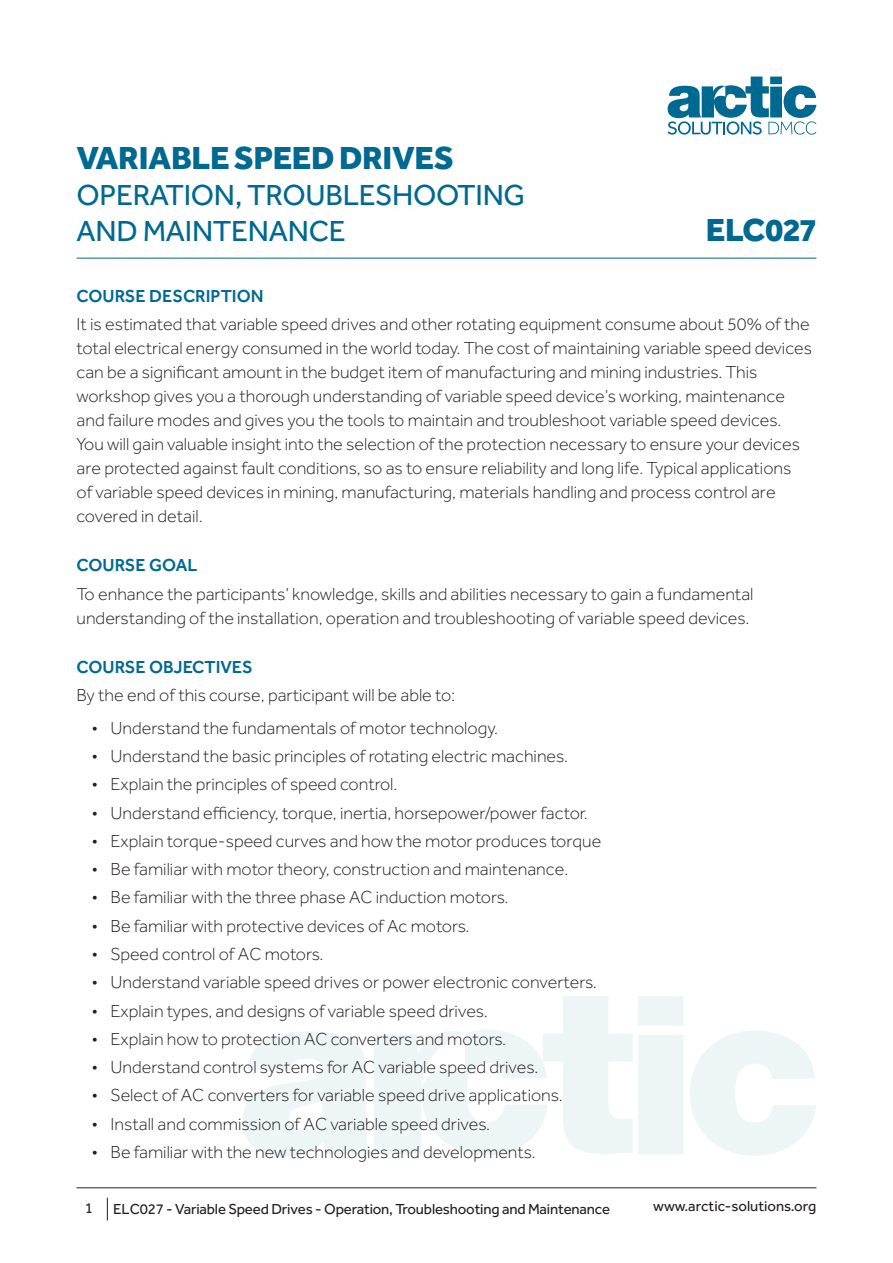
<style>
.page{position:relative;width:893px;height:1263px;background:#fff}
.page>*{position:absolute;margin:0;border:0;box-sizing:border-box;transform-origin:0 0}
.Title_-_Course_Outli{font:800 33px "Effra";letter-spacing:-.01em;color:#006991}
.Code_-_Course_Outlin{font:800 33px "Effra";letter-spacing:-.015em;color:#006991}
.Title_-_Course_Outli-2{font:30px/36px "Effra";letter-spacing:-.01em;color:#006991}
.Normal_-_Course_Outl{font:300 18px/24px "Effra";color:#231f20}
.Heading_-_Course_Out{font:500 18px "Effra";color:#006991}
.t1{font:15px "Effra";letter-spacing:-.01em;color:#231f20}
</style>
<div class="page">
<hr style="left:77px;top:1187px;width:739px;height:1px;background:#231f20">
<svg style="left:107px;top:1198px;width:1px;height:22px"></svg>
<svg style="left:668px;top:77px;width:148px;height:58px"></svg>
<svg style="left:690px;top:1031px;width:126px;height:125px"></svg>
<svg style="left:243px;top:996px;width:440px;height:161px"></svg>
<hr style="left:77px;top:258px;width:739px;height:1px;background:#006991">
<p class="Title_-_Course_Outli" style="left:77px;top:137px;width:378px">VARIABLE SPEED DRIVES</p>
<p class="Title_-_Course_Outli-2" style="left:77px;top:176px;width:450px">OPERATION, TROUBLESHOOTING<br>AND MAINTENANCE</p>
<p class="Code_-_Course_Outlin" style="left:706px;top:209px;width:112px">ELC027</p>
<p class="Heading_-_Course_Out" style="left:77px;top:285px;width:189px">COURSE DESCRIPTION</p>
<p class="Normal_-_Course_Outl" style="left:77px;top:312px;width:737px">It is estimated that variable speed drives and other rotating equipment consume about 50% of the total electrical energy consumed in the world today. The cost of maintaining variable speed devices can be a significant amount in the budget item of manufacturing and mining industries. This workshop gives you a thorough understanding of variable speed device’s working, maintenance and failure modes and gives you the tools to maintain and troubleshoot variable speed devices.<br>You will gain valuable insight into the selection of the protection necessary to ensure your devices are protected against fault conditions, so as to ensure reliability and long life. Typical applications<br>of variable speed devices in mining, manufacturing, materials handling and process control are covered in detail.</p>
<p class="Heading_-_Course_Out" style="left:77px;top:555px;width:122px">COURSE GOAL</p>
<p class="Normal_-_Course_Outl" style="left:77px;top:582px;width:678px">To enhance the participants’ knowledge, skills and abilities necessary to gain a fundamental understanding of the installation, operation and troubleshooting of variable speed devices.</p>
<p class="Heading_-_Course_Out" style="left:77px;top:656px;width:178px">COURSE OBJECTIVES</p>
<p class="Normal_-_Course_Outl" style="left:77px;top:683px;width:380px">By the end of this course, participant will be able to:</p>
<p class="Normal_-_Course_Outl" style="left:92px;top:716px;width:408px">• Understand the fundamentals of motor technology.</p>
<p class="Normal_-_Course_Outl" style="left:92px;top:744px;width:478px">• Understand the basic principles of rotating electric machines.</p>
<p class="Normal_-_Course_Outl" style="left:92px;top:772px;width:307px">• Explain the principles of speed control.</p>
<p class="Normal_-_Course_Outl" style="left:92px;top:801px;width:498px">• Understand efficiency, torque, inertia, horsepower/power factor.</p>
<p class="Normal_-_Course_Outl" style="left:92px;top:829px;width:511px">• Explain torque-speed curves and how the motor produces torque</p>
<p class="Normal_-_Course_Outl" style="left:92px;top:857px;width:478px">• Be familiar with motor theory, construction and maintenance.</p>
<p class="Normal_-_Course_Outl" style="left:92px;top:885px;width:418px">• Be familiar with the three phase AC induction motors.</p>
<p class="Normal_-_Course_Outl" style="left:92px;top:914px;width:379px">• Be familiar with protective devices of Ac motors.</p>
<p class="Normal_-_Course_Outl" style="left:92px;top:942px;width:233px">• Speed control of AC motors.</p>
<p class="Normal_-_Course_Outl" style="left:92px;top:970px;width:507px">• Understand variable speed drives or power electronic converters.</p>
<p class="Normal_-_Course_Outl" style="left:92px;top:998px;width:398px">• Explain types, and designs of variable speed drives.</p>
<p class="Normal_-_Course_Outl" style="left:92px;top:1027px;width:416px">• Explain how to protection AC converters and motors.</p>
<p class="Normal_-_Course_Outl" style="left:92px;top:1055px;width:448px">• Understand control systems for AC variable speed drives.</p>
<p class="Normal_-_Course_Outl" style="left:92px;top:1083px;width:472px">• Select of AC converters for variable speed drive applications.</p>
<p class="Normal_-_Course_Outl" style="left:92px;top:1111px;width:400px">• Install and commission of AC variable speed drives.</p>
<p class="Normal_-_Course_Outl" style="left:92px;top:1140px;width:446px">• Be familiar with the new technologies and developments.</p>
<p class="t1" style="left:85px;top:1199px;width:10px">1</p>
<p class="t1" style="left:113px;top:1200px;width:498px">ELC027 - Variable Speed Drives - Operation, Troubleshooting and Maintenance</p>
<p class="t1" style="left:653px;top:1198px;width:165px">www.arctic-solutions.org</p>
</div>
